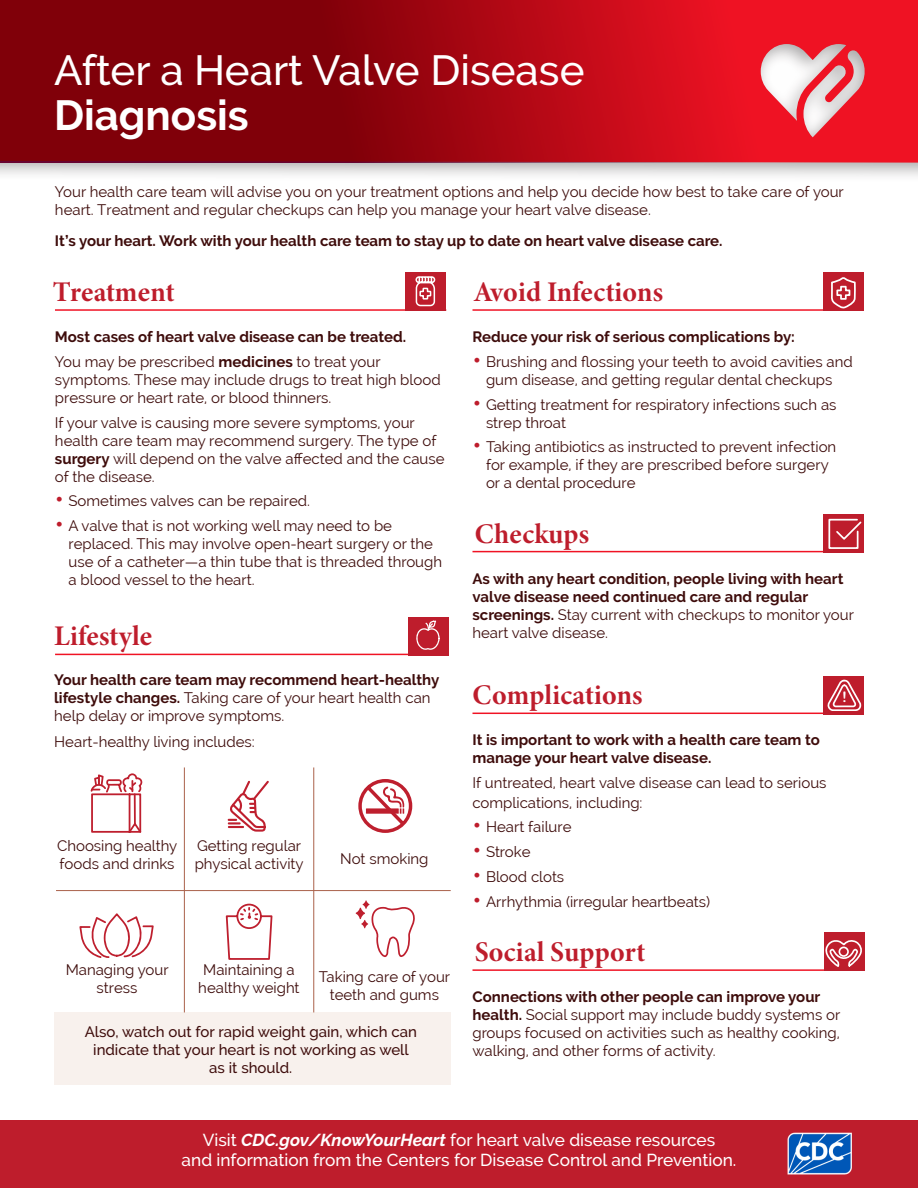
<style>
.page{position:relative;width:918px;height:1188px;background:#fff}
.page>*{position:absolute;margin:0;border:0;box-sizing:border-box;transform-origin:0 0}
.t1{font:500 42px/45px "Raleway";color:#fff}
.t2{font:28.5px "Minion Variable Concept";letter-spacing:.005em;color:#be1d2c}
.t3{font:500 17.25px/20.7px "Raleway";color:#fff;text-align:center}
.t4{font:15px/18px "Raleway";color:#3e0c0b}
.t5{font:700 15px/18px "Raleway";color:#3e0c0b}
.t6{font:500 15px/18px "Raleway";color:#3e0c0b;text-align:center}
.t7{font:14.55px "Arial Rounded MT Bold";color:#fff}
.s1{font-weight:700}
.s2{font-family:"Gotham";font-weight:300;font-size:19.5px;color:#be1d2c}
.s3{font-weight:400}
.s4{font-weight:700;font-style:italic}
</style>
<div class="page">
<div style="left:0;top:1120px;width:918px;height:68px;background:#be1d2c"></div>
<div style="left:0;top:0;width:918px;height:183px;background:#231f20;opacity:.39"></div>
<svg style="left:0;top:0;width:918px;height:163px;background:#ad0e1a"></svg>
<img style="left:787px;top:1132px;width:65px;height:43px">
<hr style="left:55px;top:309px;width:391px;height:2px;background:#f01324">
<div style="left:406px;top:273px;width:40px;height:38px;background:#be1d2c"></div>
<svg style="left:415px;top:276px;width:21px;height:31px"></svg>
<hr style="left:473px;top:551px;width:391px;height:1px;background:#f01324">
<div style="left:823px;top:514px;width:41px;height:38px;background:#be1d2c"></div>
<svg style="left:828px;top:518px;width:34px;height:31px"></svg>
<hr style="left:473px;top:309px;width:391px;height:2px;background:#f01324">
<div style="left:823px;top:273px;width:41px;height:38px;background:#be1d2c"></div>
<svg style="left:831px;top:277px;width:25px;height:32px"></svg>
<hr style="left:473px;top:713px;width:391px;height:1px;background:#f01324">
<div style="left:823px;top:676px;width:41px;height:38px;background:#be1d2c"></div>
<svg style="left:827px;top:679px;width:34px;height:32px"></svg>
<hr style="left:473px;top:969px;width:391px;height:2px;background:#f01324">
<div style="left:824px;top:933px;width:40px;height:38px;background:#be1d2c"></div>
<svg style="left:825px;top:940px;width:37px;height:27px"></svg>
<div style="left:54px;top:1012px;width:396px;height:73px;background:#f8f1ed"></div>
<hr style="left:55px;top:654px;width:394px;height:1px;background:#f01324">
<div style="left:408px;top:617px;width:41px;height:38px;background:#be1d2c"></div>
<svg style="left:91px;top:773px;width:52px;height:60px"></svg>
<svg style="left:227px;top:781px;width:42px;height:51px"></svg>
<svg style="left:358px;top:779px;width:55px;height:54px"></svg>
<svg style="left:79px;top:913px;width:75px;height:45px"></svg>
<svg style="left:225px;top:903px;width:48px;height:57px"></svg>
<svg style="left:356px;top:900px;width:59px;height:57px"></svg>
<hr style="left:56px;top:890px;width:395px;height:1px;background:#aa624b">
<hr style="left:184px;top:767px;width:1px;height:245px;background:#aa624b">
<hr style="left:313px;top:767px;width:1px;height:245px;background:#aa624b">
<svg style="left:416px;top:620px;width:24px;height:30px"></svg>
<h1 class="t1" style="left:54px;top:48px;width:532px">After a Heart Valve Disease<br><span class="s1">Diagnosis</span></h1>
<p class="t4" style="left:55px;top:183px;width:790px">Your health care team will advise you on your treatment options and help you decide how best to take care of your heart. Treatment and regular checkups can help you manage your heart valve disease.</p>
<p class="t5" style="left:55px;top:232px;width:669px">It’s your heart. Work with your health care team to stay up to date on heart valve disease care.</p>
<h2 class="t2" style="left:53px;top:272px;width:123px">Treatment</h2>
<p class="t5" style="left:55px;top:328px;width:353px">Most cases of heart valve disease can be treated.</p>
<p class="t4" style="left:55px;top:353px;width:387px">You may be prescribed <span class="s1">medicines</span> to treat your symptoms. These may include drugs to treat high blood pressure or heart rate, or blood thinners.</p>
<p class="t4" style="left:55px;top:413px;width:391px">If your valve is causing more severe symptoms, your health care team may recommend surgery. The type of <span class="s1">surgery</span> will depend on the valve affected and the cause of the disease.</p>
<p class="t4" style="left:55px;top:492px;width:256px"><span class="s2">•</span> Sometimes valves can be repaired.</p>
<p class="t4" style="left:68px;top:517px;width:375px;text-indent:-14px"><span class="s2">•</span> A valve that is not working well may need to be replaced. This may involve open-heart surgery or the use of a catheter—a thin tube that is threaded through a blood vessel to the heart.</p>
<h2 class="t2" style="left:475px;top:272px;width:190px">Avoid Infections</h2>
<p class="t5" style="left:473px;top:328px;width:324px">Reduce your risk of serious complications by:</p>
<p class="t4" style="left:473px;top:353px;width:382px;text-align:center"><span class="s2">•</span> Brushing and flossing your teeth to avoid cavities and gum disease, and getting regular dental checkups</p>
<p class="t4" style="left:486px;top:395px;width:352px;text-indent:-14px"><span class="s2">•</span> Getting treatment for respiratory infections such as strep throat</p>
<p class="t4" style="left:486px;top:438px;width:352px;text-indent:-14px"><span class="s2">•</span> Taking antibiotics as instructed to prevent infection for example, if they are prescribed before surgery or a dental procedure</p>
<h2 class="t2" style="left:475px;top:514px;width:116px">Checkups</h2>
<p class="t5" style="left:473px;top:570px;width:383px">As with any heart condition, people living with heart valve disease need continued care and regular screenings. <span class="s3">Stay current with checkups to monitor your heart valve disease.</span></p>
<h2 class="t2" style="left:54px;top:616px;width:100px">Lifestyle</h2>
<p class="t5" style="left:54px;top:671px;width:387px">Your health care team may recommend heart-healthy lifestyle changes. <span class="s3">Taking care of your heart health can help delay or improve symptoms.</span></p>
<p class="t4" style="left:54px;top:732px;width:202px">Heart-healthy living includes:</p>
<h2 class="t2" style="left:473px;top:675px;width:172px">Complications</h2>
<p class="t5" style="left:473px;top:731px;width:349px">It is important to work with a health care team to manage your heart valve disease.</p>
<p class="t4" style="left:473px;top:773px;width:356px;line-height:19.5px">If untreated, heart valve disease can lead to serious complications, including:</p>
<p class="t4" style="left:473px;top:818px;width:101px"><span class="s2">•</span> Heart failure</p>
<p class="t4" style="left:473px;top:843px;width:60px"><span class="s2">•</span> Stroke</p>
<p class="t4" style="left:473px;top:868px;width:93px"><span class="s2">•</span> Blood clots</p>
<p class="t4" style="left:473px;top:892px;width:239px"><span class="s2">•</span> Arrhythmia (irregular heartbeats)</p>
<h2 class="t2" style="left:475px;top:932px;width:172px">Social Support</h2>
<p class="t4" style="left:473px;top:988px;width:369px"><span class="s1">Connections with other people can improve your health.</span> Social support may include buddy systems or groups focused on activities such as healthy cooking, walking, and other forms of activity.</p>
<p class="t7" style="left:842px;top:688px;width:6px">!</p>
<p class="t4" style="left:57px;top:837px;width:122px">Choosing healthy foods and drinks</p>
<p class="t4" style="left:195px;top:837px;width:110px">Getting regular physical activity</p>
<p class="t4" style="left:340px;top:850px;width:90px">Not smoking</p>
<p class="t4" style="left:66px;top:961px;width:105px;text-align:center">Managing your stress</p>
<p class="t4" style="left:198px;top:961px;width:103px;text-align:center">Maintaining a healthy weight</p>
<p class="t4" style="left:319px;top:967px;width:133px;text-align:center">Taking care of your teeth and gums</p>
<p class="t6" style="left:85px;top:1023px;width:334px">Also, watch out for rapid weight gain, which can indicate that your heart is not working as well as it should.</p>
<p class="t3" style="left:182px;top:1129px;width:556px">Visit <span class="s4">CDC.gov/KnowYourHeart</span> for heart valve disease resources<br>and information from the Centers for Disease Control and Prevention.</p>
</div>
